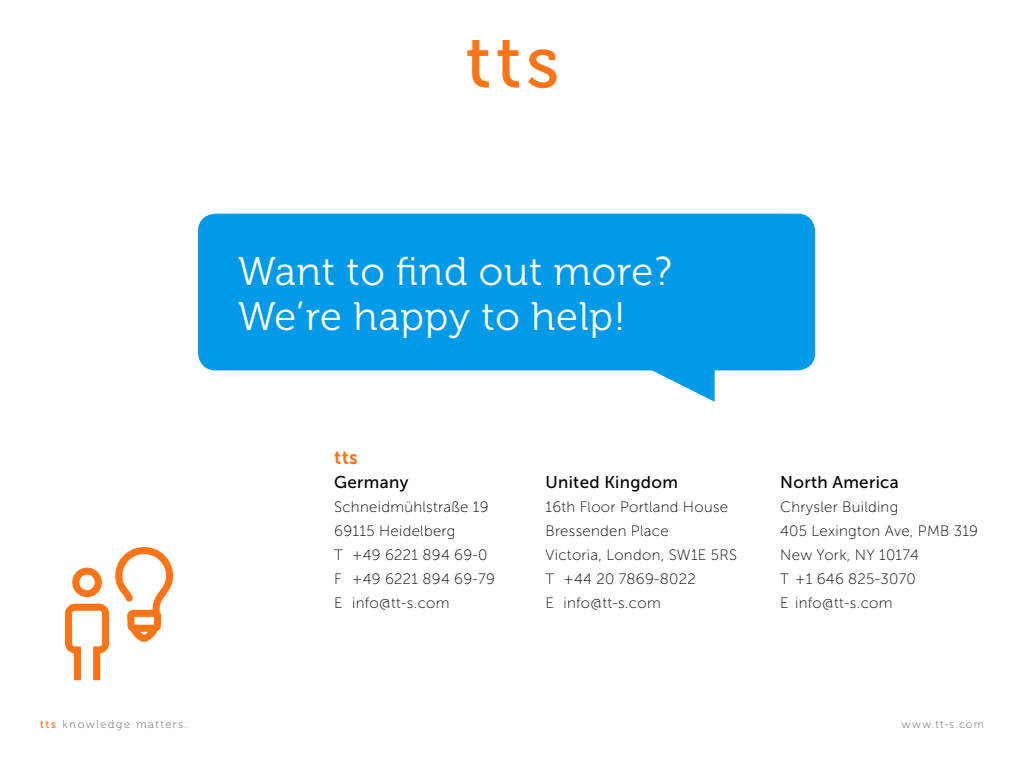
<style>
.page{position:relative;width:1024px;height:768px;background:#fff}
.page>*{position:absolute;margin:0;border:0;box-sizing:border-box;transform-origin:0 0}
.t1{font:40px/45.8px "Museo 300";letter-spacing:.02em;color:#fff}
.t2{font:19px "Museo Sans 700";color:#ff7417}
.t3{font:17px "Museo Sans 500";letter-spacing:.02em;color:#000}
.t4{font:15px/24px "Museo Sans 100";letter-spacing:.02em;color:#000}
.t5{font:11px "Museo 100";letter-spacing:.145em;color:#5d5d5d}
.t6{font:11px "Museo Sans 100";letter-spacing:.115em;color:#5d5d5d}
.s1{font-family:"Museo 500";color:#ff7417}
</style>
<div class="page">
<svg style="left:467px;top:40px;width:90px;height:48px"></svg>
<div style="left:198px;top:214px;width:617px;height:156px;background:#009ae9;border-radius:18px"></div>
<svg style="left:643px;top:370px;width:72px;height:32px"></svg>
<svg style="left:65px;top:604px;width:44px;height:76px"></svg>
<svg style="left:72px;top:568px;width:30px;height:29px"></svg>
<svg style="left:115px;top:547px;width:58px;height:95px"></svg>
<h1 class="t1" style="left:238px;top:249px;width:435px">Want to find out more?<br>We’re happy to help!</h1>
<p class="t2" style="left:334px;top:447px;width:25px">tts</p>
<p class="t3" style="left:334px;top:473px;width:76px">Germany</p>
<p class="t4" style="left:334px;top:495px;width:162px">Schneidmühlstraße 19<br>69115 Heidelberg<br>T +49 6221 894 69-0<br>F +49 6221 894 69-79<br>E info@tt-s.com</p>
<p class="t3" style="left:545px;top:473px;width:134px">United Kingdom</p>
<p class="t4" style="left:545px;top:495px;width:193px">16th Floor Portland House<br>Bressenden Place<br>Victoria, London, SW1E 5RS<br>T +44 20 7869-8022<br>E info@tt-s.com</p>
<p class="t3" style="left:780px;top:473px;width:120px">North America</p>
<p class="t4" style="left:780px;top:495px;width:200px">Chrysler Building<br>405 Lexington Ave, PMB 319<br>New York, NY 10174<br>T +1 646 825-3070<br>E info@tt-s.com</p>
<p class="t5" style="left:40px;top:718px;width:148px"><span class="s1">tts</span> knowledge matters.</p>
<p class="t6" style="left:902px;top:718px;width:84px">www.tt-s.com</p>
</div>
